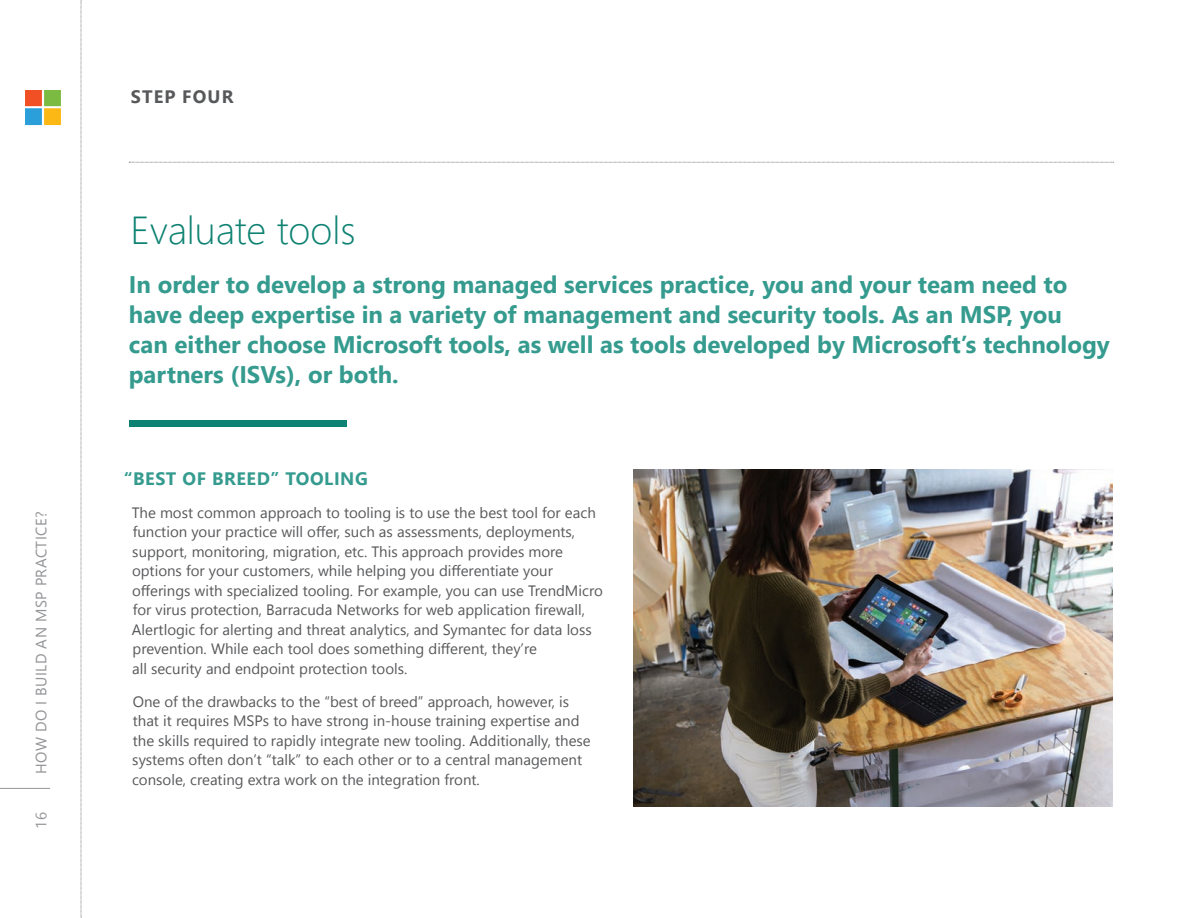
<style>
.page{position:relative;width:1188px;height:918px;background:#fff}
.page>*{position:absolute;margin:0;border:0;box-sizing:border-box;transform-origin:0 0}
.t1{font:300 39px "Segoe UI";color:#0d8272}
.t2{font:700 24px/30px "Segoe UI";color:#359b8f}
.t3{font:700 18px "Segoe UI";letter-spacing:.03em;color:#359b8f}
.t4{font:700 18px "Segoe UI";letter-spacing:.065em;color:#57585a}
.t5{font:15px/19.5px "Segoe UI";color:#57585a}
.t6{font:15px "Segoe UI";letter-spacing:.03em;color:#939598}
</style>
<div class="page">
<img style="left:25px;top:90px;width:36px;height:36px">
<img style="left:633px;top:470px;width:480px;height:336px">
<div style="left:129px;top:421px;width:217px;height:6px;background:#0d8272"></div>
<svg style="left:129px;top:162px;width:985px;height:1px"></svg>
<svg style="left:81px;top:0;width:1px;height:918px"></svg>
<hr style="left:0;top:788px;width:50px;height:1px;background:#939598">
<p class="t6" style="left:30px;top:774px;width:264px;rotate:-90deg">HOW DO I BUILD AN MSP PRACTICE?</p>
<p class="t6" style="left:30px;top:829px;width:19px;rotate:-90deg">16</p>
<p class="t4" style="left:131px;top:83px;width:104px">STEP FOUR</p>
<h1 class="t1" style="left:130px;top:201px;width:226px">Evaluate tools</h1>
<p class="t2" style="left:129px;top:269px;width:982px">In order to develop a strong managed services practice, you and your team need to have deep expertise in a variety of management and security tools. As an MSP, you<br>can either choose Microsoft tools, as well as tools developed by Microsoft’s technology partners (ISVs), or both.</p>
<p class="t3" style="left:124px;top:464px;width:246px">“BEST OF BREED” TOOLING</p>
<p class="t5" style="left:132px;top:502px;width:473px">The most common approach to tooling is to use the best tool for each function your practice will offer, such as assessments, deployments, support, monitoring, migration, etc. This approach provides more options for your customers, while helping you differentiate your offerings with specialized tooling. For example, you can use TrendMicro for virus protection, Barracuda Networks for web application firewall, Alertlogic for alerting and threat analytics, and Symantec for data loss prevention. While each tool does something different, they’re<br>all security and endpoint protection tools.</p>
<p class="t5" style="left:132px;top:691px;width:460px">One of the drawbacks to the “best of breed” approach, however, is that it requires MSPs to have strong in-house training expertise and the skills required to rapidly integrate new tooling. Additionally, these systems often don’t “talk” to each other or to a central management console, creating extra work on the integration front.</p>
</div>
